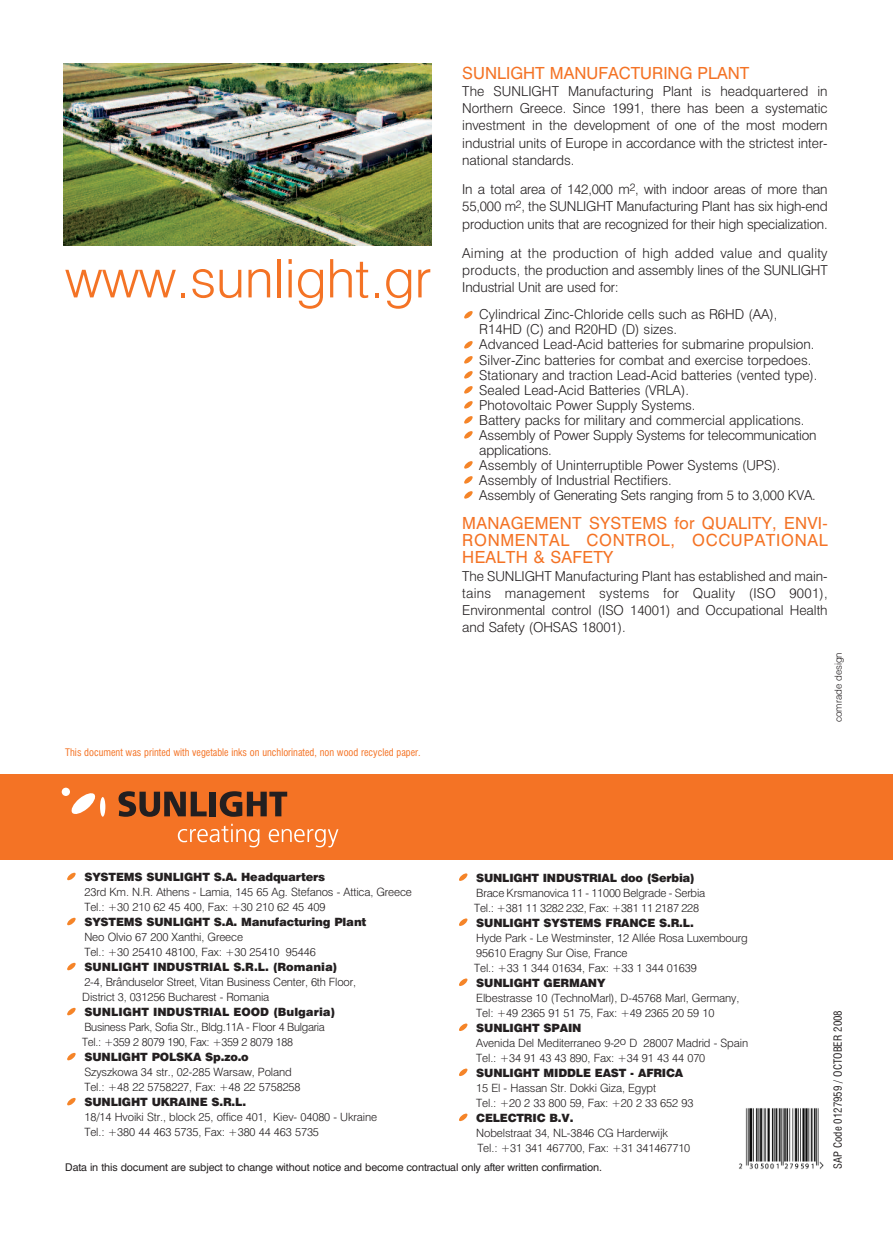
<style>
.page{position:relative;width:893px;height:1234px;background:#fff}
.page>*{position:absolute;margin:0;border:0;box-sizing:border-box;transform-origin:0 0}
.t1{font:300 52.5px "UB Helvetica";color:#f47325}
.t2{font:16.5px/17.2px "UB Helvetica";letter-spacing:.015em;color:#f47325;text-align:justify}
.t3{font:300 13.5px/15px "UB Helvetica";color:#231f20;text-align:justify}
.t4{font:300 11.25px/15px "UB Helvetica";letter-spacing:-.01em;color:#231f20}
.t5{font:900 11.25px "UB Helvetica";letter-spacing:-.015em;color:#231f20}
.t6{font:11.25px "UB Helvetica Cond";color:#231f20}
.t7{font:10.5px "UB Helvetica";letter-spacing:-.01em;color:#231f20}
.t8{font:10.5px "UB Helvetica Cond";color:#f47325}
.t9{font:300 9.75px "UB Helvetica";color:#231f20}
</style>
<div class="page">
<div style="left:0;top:773px;width:893px;height:85px;background:#f47325"></div>
<svg style="left:464px;top:491px;width:9px;height:8px"></svg>
<svg style="left:464px;top:476px;width:9px;height:8px"></svg>
<svg style="left:464px;top:461px;width:9px;height:8px"></svg>
<svg style="left:464px;top:431px;width:9px;height:8px"></svg>
<svg style="left:464px;top:416px;width:9px;height:8px"></svg>
<svg style="left:464px;top:401px;width:9px;height:8px"></svg>
<svg style="left:464px;top:386px;width:9px;height:8px"></svg>
<svg style="left:464px;top:371px;width:9px;height:8px"></svg>
<svg style="left:464px;top:356px;width:9px;height:8px"></svg>
<svg style="left:464px;top:341px;width:9px;height:8px"></svg>
<svg style="left:464px;top:311px;width:9px;height:8px"></svg>
<img style="left:64px;top:64px;width:367px;height:181px">
<svg style="left:119px;top:791px;width:88px;height:25px"></svg>
<div style="left:210px;top:791px;width:6px;height:25px;background:#231f20"></div>
<svg style="left:220px;top:791px;width:67px;height:25px"></svg>
<svg style="left:178px;top:823px;width:81px;height:24px"></svg>
<svg style="left:269px;top:829px;width:69px;height:18px"></svg>
<div style="left:100px;top:796px;width:5px;height:20px;background:#fff;border-radius:50%"></div>
<svg style="left:71px;top:793px;width:25px;height:21px"></svg>
<div style="left:62px;top:787px;width:8px;height:8px;background:#fff;border-radius:50%"></div>
<svg style="left:459px;top:1113px;width:9px;height:8px"></svg>
<svg style="left:459px;top:1068px;width:9px;height:8px"></svg>
<svg style="left:459px;top:1023px;width:9px;height:8px"></svg>
<svg style="left:459px;top:978px;width:9px;height:8px"></svg>
<svg style="left:459px;top:918px;width:9px;height:8px"></svg>
<svg style="left:459px;top:873px;width:9px;height:8px"></svg>
<svg style="left:67px;top:1097px;width:9px;height:8px"></svg>
<svg style="left:67px;top:1052px;width:9px;height:8px"></svg>
<svg style="left:67px;top:1007px;width:9px;height:8px"></svg>
<svg style="left:67px;top:962px;width:9px;height:8px"></svg>
<svg style="left:67px;top:917px;width:9px;height:8px"></svg>
<svg style="left:67px;top:872px;width:9px;height:8px"></svg>
<img style="left:739px;top:1108px;width:85px;height:62px">
<h1 class="t1" style="left:65px;top:246px;width:367px">www.sunlight.gr</h1>
<p class="t8" style="left:65px;top:746px;width:357px">This document was printed with vegetable inks on unchlorinated, non wood recycled paper.</p>
<p class="t2" style="left:462px;top:64px;width:289px">SUNLIGHT MANUFACTURING PLANT</p>
<p class="t3" style="left:462px;top:82px;width:367px;line-height:17.2px">The SUNLIGHT Manufacturing Plant is headquartered in Northern Greece. Since 1991, there has been a systematic investment in the development of one of the most modern industrial units of Europe in accordance with the strictest inter&shy;national standards.</p>
<p class="t3" style="left:462px;top:180px;width:367px;line-height:17.2px">In a total area of 142,000 m<sup>2</sup>, with indoor areas of more than 55,000 m<sup>2</sup>, the SUNLIGHT Manufacturing Plant has six high-end production units that are recognized for their high specialization.</p>
<p class="t3" style="left:462px;top:244px;width:367px;line-height:17.2px">Aiming at the production of high added value and quality products, the production and assembly lines of the SUNLIGHT Industrial Unit are used for:</p>
<p class="t3" style="left:479px;top:307px;width:340px;text-align:left">Cylindrical Zinc-Chloride cells such as R6HD (AA), R14HD (C) and R20HD (D) sizes.<br>Advanced Lead-Acid batteries for submarine propulsion.<br>Silver-Zinc batteries for combat and exercise torpedoes.<br>Stationary and traction Lead-Acid batteries (vented type).<br>Sealed Lead-Acid Batteries (VRLA).<br>Photovoltaic Power Supply Systems.<br>Battery packs for military and commercial applications.<br>Assembly of Power Supply Systems for telecommunication applications.<br>Assembly of Uninterruptible Power Systems (UPS).<br>Assembly of Industrial Rectifiers.<br>Assembly of Generating Sets ranging from 5 to 3,000 KVA.</p>
<p class="t2" style="left:462px;top:514px;width:367px">MANAGEMENT SYSTEMS for QUALITY, ENVI-RONMENTAL CONTROL, OCCUPATIONAL HEALTH &amp; SAFETY</p>
<p class="t3" style="left:462px;top:567px;width:367px;line-height:17.2px">The SUNLIGHT Manufacturing Plant has established and main&shy;tains management systems for Quality (ISO 9001), Environmental control (ISO 14001) and Occupational Health and Safety (OHSAS 18001).</p>
<p class="t9" style="left:832px;top:722px;width:72px;rotate:-90deg">comrade design</p>
<p class="t5" style="left:84px;top:870px;width:242px">SYSTEMS SUNLIGHT S.A. Headquarters</p>
<p class="t4" style="left:84px;top:884px;width:329px">23rd Km. N.R. Athens - Lamia, 145 65 Ag. Stefanos - Attica, Greece<br>Tel.: +30 210 62 45 400, Fax: +30 210 62 45 409</p>
<p class="t5" style="left:84px;top:915px;width:284px">SYSTEMS SUNLIGHT S.A. Manufacturing Plant</p>
<p class="t4" style="left:84px;top:929px;width:233px">Neo Olvio 67 200 Xanthi, Greece<br>Tel.: +30 25410 48100, Fax: +30 25410 95446</p>
<p class="t5" style="left:84px;top:959px;width:255px">SUNLIGHT INDUSTRIAL S.R.L. (Romania)</p>
<p class="t4" style="left:82px;top:974px;width:275px">2-4, Brânduselor Street, Vitan Business Center, 6th Floor,<br>District 3, 031256 Bucharest - Romania</p>
<p class="t5" style="left:84px;top:1004px;width:252px">SUNLIGHT INDUSTRIAL EOOD (Bulgaria)</p>
<p class="t4" style="left:82px;top:1019px;width:244px">Business Park, Sofia Str., Bldg.11A - Floor 4 Bulgaria<br>Tel.: +359 2 8079 190, Fax: +359 2 8079 188</p>
<p class="t5" style="left:84px;top:1050px;width:166px">SUNLIGHT POLSKA Sp.zo.o</p>
<p class="t4" style="left:84px;top:1064px;width:218px">Szyszkowa 34 str., 02-285 Warsaw, Poland<br>Tel.: +48 22 5758227, Fax: +48 22 5758258</p>
<p class="t5" style="left:84px;top:1095px;width:163px">SUNLIGHT UKRAINE S.R.L.</p>
<p class="t4" style="left:84px;top:1109px;width:294px">18/14 Hvoiki Str., block 25, office 401, Kiev- 04080 - Ukraine<br>Tel.: +380 44 463 5735, Fax: +380 44 463 5735</p>
<p class="t5" style="left:476px;top:870px;width:220px">SUNLIGHT INDUSTRIAL doo (Serbia)</p>
<p class="t4" style="left:474px;top:885px;width:233px">Brace Krsmanovica 11 - 11000 Belgrade - Serbia<br>Tel.: +381 11 3282 232, Fax: +381 11 2187 228</p>
<p class="t5" style="left:476px;top:915px;width:219px">SUNLIGHT SYSTEMS FRANCE S.R.L.</p>
<p class="t4" style="left:474px;top:930px;width:275px">Hyde Park - Le Westminster, 12 Allée Rosa Luxembourg<br>95610 Eragny Sur Oise, France<br>Tel.: +33 1 344 01634, Fax: +33 1 344 01639</p>
<p class="t5" style="left:476px;top:975px;width:131px">SUNLIGHT GERMANY</p>
<p class="t4" style="left:476px;top:990px;width:265px">Elbestrasse 10 (TechnoMarl), D-45768 Marl, Germany,<br>Tel: +49 2365 91 51 75, Fax: +49 2365 20 59 10</p>
<p class="t5" style="left:476px;top:1020px;width:107px">SUNLIGHT SPAIN</p>
<p class="t4" style="left:476px;top:1035px;width:273px">Avenida Del Mediterraneo 9-2o D 28007 Madrid - Spain<br>Tel.: +34 91 43 43 890, Fax: +34 91 43 44 070</p>
<p class="t5" style="left:476px;top:1065px;width:209px">SUNLIGHT MIDDLE EAST - AFRICA</p>
<p class="t4" style="left:476px;top:1080px;width:219px">15 El - Hassan Str. Dokki Giza, Egypt<br>Tel.: +20 2 33 800 59, Fax: +20 2 33 652 93</p>
<p class="t5" style="left:476px;top:1110px;width:99px">CELECTRIC B.V.</p>
<p class="t4" style="left:476px;top:1125px;width:216px">Νobelstraat 34, NL-3846 CG Harderwijk<br>Tel.: +31 341 467700, Fax: +31 341467710</p>
<p class="t7" style="left:65px;top:1160px;width:538px">Data in this document are subject to change without notice and become contractual only after written confirmation.</p>
<p class="t6" style="left:831px;top:1168px;width:160px;rotate:-90deg">SAP Code 0127959 / OCTOBER 2008</p>
</div>
